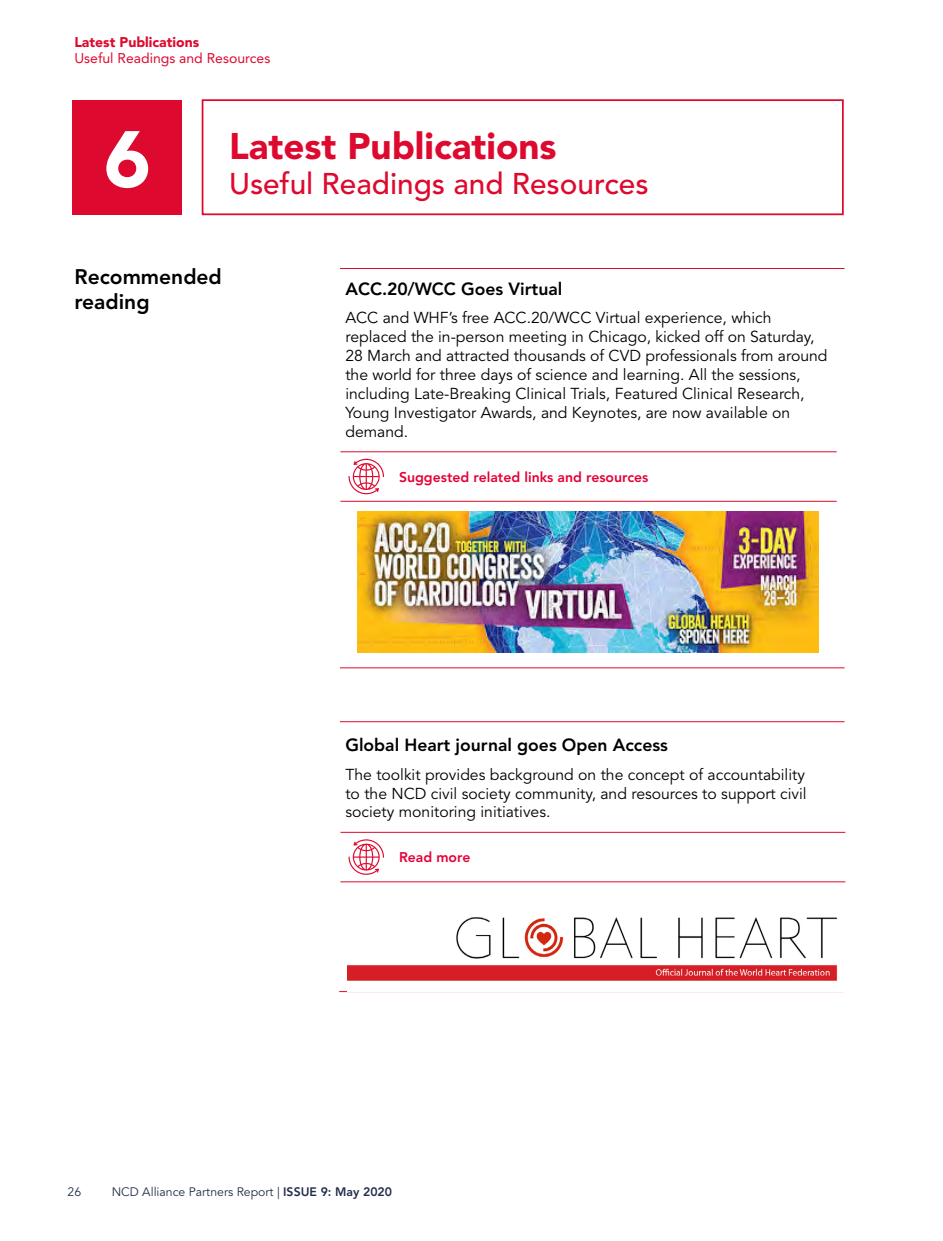
<style>
.page{position:relative;width:943px;height:1241px;background:#fff}
.page>*{position:absolute;margin:0;border:0;box-sizing:border-box;transform-origin:0 0}
.t1{font:900 79.1px "Avenir LT Std";color:#fff}
.t2{font:900 36.75px "Avenir LT Std";color:#de092f}
.t3{font:500 29.75px "Avenir LT Std";color:#de092f}
.Tit_g{font:800 21px/25.2px "Avenir LT Std";color:#000}
.Tit_new{font:800 17.5px "Avenir LT Std";color:#000}
.Tit_new-2{font:15.75px/18.9px "Avenir LT Std";color:#000}
.More_inf{font:800 14px "Avenir LT Std";color:#e40138}
.t4{font:14px "Avenir LT Std";color:#de092f}
.t5{font:900 14px "Avenir LT Std";color:#de092f}
.t6{font:12.25px "Avenir LT Std";color:#232e4a}
.s1{font-weight:800}
</style>
<div class="page">
<div style="left:73px;top:100px;width:109px;height:114px;background:#de092f"></div>
<div style="left:202px;top:99px;width:641px;height:116px;border:2px solid #de092f"></div>
<hr style="left:340px;top:268px;width:504px;height:1px;background:#de092f">
<hr style="left:340px;top:721px;width:504px;height:1px;background:#de092f">
<hr style="left:340px;top:667px;width:504px;height:1px;background:#de092f">
<hr style="left:339px;top:990px;width:504px;height:1px;background:#de092f">
<hr style="left:340px;top:451px;width:52px;height:1px;background:#de092f">
<hr style="left:392px;top:451px;width:444px;height:1px;background:#de092f">
<hr style="left:340px;top:501px;width:52px;height:1px;background:#de092f">
<hr style="left:392px;top:501px;width:444px;height:1px;background:#de092f">
<svg style="left:348px;top:458px;width:36px;height:36px"></svg>
<hr style="left:340px;top:831px;width:52px;height:1px;background:#de092f">
<hr style="left:392px;top:831px;width:453px;height:1px;background:#de092f">
<hr style="left:340px;top:881px;width:52px;height:1px;background:#de092f">
<hr style="left:392px;top:881px;width:453px;height:1px;background:#de092f">
<svg style="left:348px;top:839px;width:36px;height:36px"></svg>
<img style="left:357px;top:511px;width:461px;height:141px">
<img style="left:347px;top:917px;width:491px;height:64px">
<p class="t5" style="left:74px;top:33px;width:126px">Latest Publications</p>
<p class="t4" style="left:74px;top:50px;width:197px">Useful Readings and Resources</p>
<p class="t1" style="left:104px;top:112px;width:48px">6</p>
<p class="t2" style="left:229px;top:124px;width:329px">Latest Publications</p>
<p class="t3" style="left:229px;top:167px;width:421px">Useful Readings and Resources</p>
<p class="Tit_g" style="left:74px;top:264px;width:149px">Recommended reading</p>
<p class="Tit_new" style="left:345px;top:278px;width:218px">ACC.20/WCC Goes Virtual</p>
<p class="Tit_new-2" style="left:345px;top:309px;width:483px">ACC and WHF’s free ACC.20/WCC Virtual experience, which replaced the in-person meeting in Chicago, kicked off on Saturday, 28 March and attracted thousands of CVD professionals from around the world for three days of science and learning. All the sessions, including Late-Breaking Clinical Trials, Featured Clinical Research, Young Investigator Awards, and Keynotes, are now available on demand.</p>
<p class="More_inf" style="left:399px;top:468px;width:251px">Suggested related links and resources</p>
<p class="Tit_new" style="left:345px;top:734px;width:324px">Global Heart journal goes Open Access</p>
<p class="Tit_new-2" style="left:345px;top:765px;width:463px;text-align:justify">The toolkit provides background on the concept of accountability to the NCD civil society community, and resources to support civil society monitoring initiatives.</p>
<p class="More_inf" style="left:399px;top:849px;width:73px">Read more</p>
<p class="t6" style="left:68px;top:1184px;width:15px">26</p>
<p class="t6" style="left:112px;top:1184px;width:282px">NCD Alliance Partners Report | <span class="s1">ISSUE 9: May 2020</span></p>
</div>
